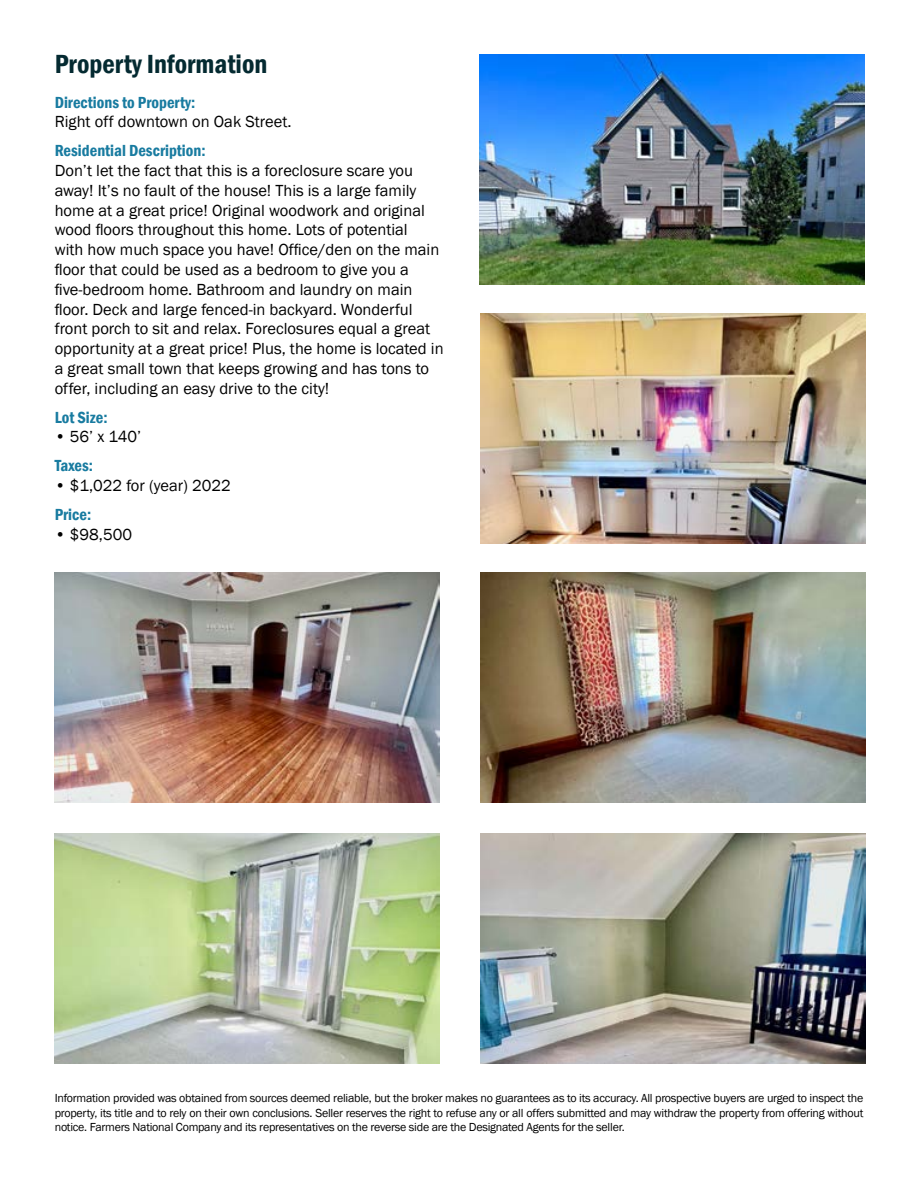
<style>
.page{position:relative;width:918px;height:1188px;background:#fff}
.page>*{position:absolute;margin:0;border:0;box-sizing:border-box;transform-origin:0 0}
.t1{font:600 condensed 27px "Franklin Gothic";color:#042a31}
.t2{font:16.5px/19.8px "Franklin Gothic";color:#000}
.t3{font:600 condensed 16.5px "Franklin Gothic";color:#187ba0}
.t4{font:12px/14.4px "Franklin Gothic";letter-spacing:-.02em;color:#000;text-align:justify}
</style>
<div class="page">
<img style="left:481px;top:833px;width:384px;height:231px">
<img style="left:55px;top:833px;width:385px;height:231px">
<img style="left:481px;top:572px;width:384px;height:231px">
<img style="left:55px;top:572px;width:385px;height:231px">
<img style="left:481px;top:313px;width:384px;height:231px">
<img style="left:480px;top:54px;width:385px;height:231px">
<h1 class="t1" style="left:55px;top:46px;width:214px">Property Information</h1>
<p class="t3" style="left:55px;top:91px;width:142px">Directions to Property:</p>
<p class="t2" style="left:55px;top:112px;width:238px">Right off downtown on Oak Street.</p>
<p class="t3" style="left:55px;top:140px;width:152px">Residential Description:</p>
<p class="t2" style="left:55px;top:161px;width:390px">Don’t let the fact that this is a foreclosure scare you away! It’s no fault of the house! This is a large family home at a great price! Original woodwork and original wood floors throughout this home. Lots of potential<br>with how much space you have! Office/den on the main floor that could be used as a bedroom to give you a five-bedroom home. Bathroom and laundry on main floor. Deck and large fenced-in backyard. Wonderful front porch to sit and relax. Foreclosures equal a great opportunity at a great price! Plus, the home is located in a great small town that keeps growing and has tons to offer, including an easy drive to the city!</p>
<p class="t3" style="left:55px;top:406px;width:54px">Lot Size:</p>
<p class="t2" style="left:55px;top:427px;width:88px">• 56’ x 140’</p>
<p class="t3" style="left:55px;top:455px;width:40px">Taxes:</p>
<p class="t2" style="left:55px;top:476px;width:178px">• $1,022 for (year) 2022</p>
<p class="t3" style="left:55px;top:503px;width:38px">Price:</p>
<p class="t2" style="left:55px;top:525px;width:79px">• $98,500</p>
<p class="t4" style="left:55px;top:1091px;width:810px">Information provided was obtained from sources deemed reliable, but the broker makes no guarantees as to its accuracy. All prospective buyers are urged to inspect the property, its title and to rely on their own conclusions. Seller reserves the right to refuse any or all offers submitted and may withdraw the property from offering without notice. Farmers National Company and its representatives on the reverse side are the Designated Agents for the seller.</p>
</div>
